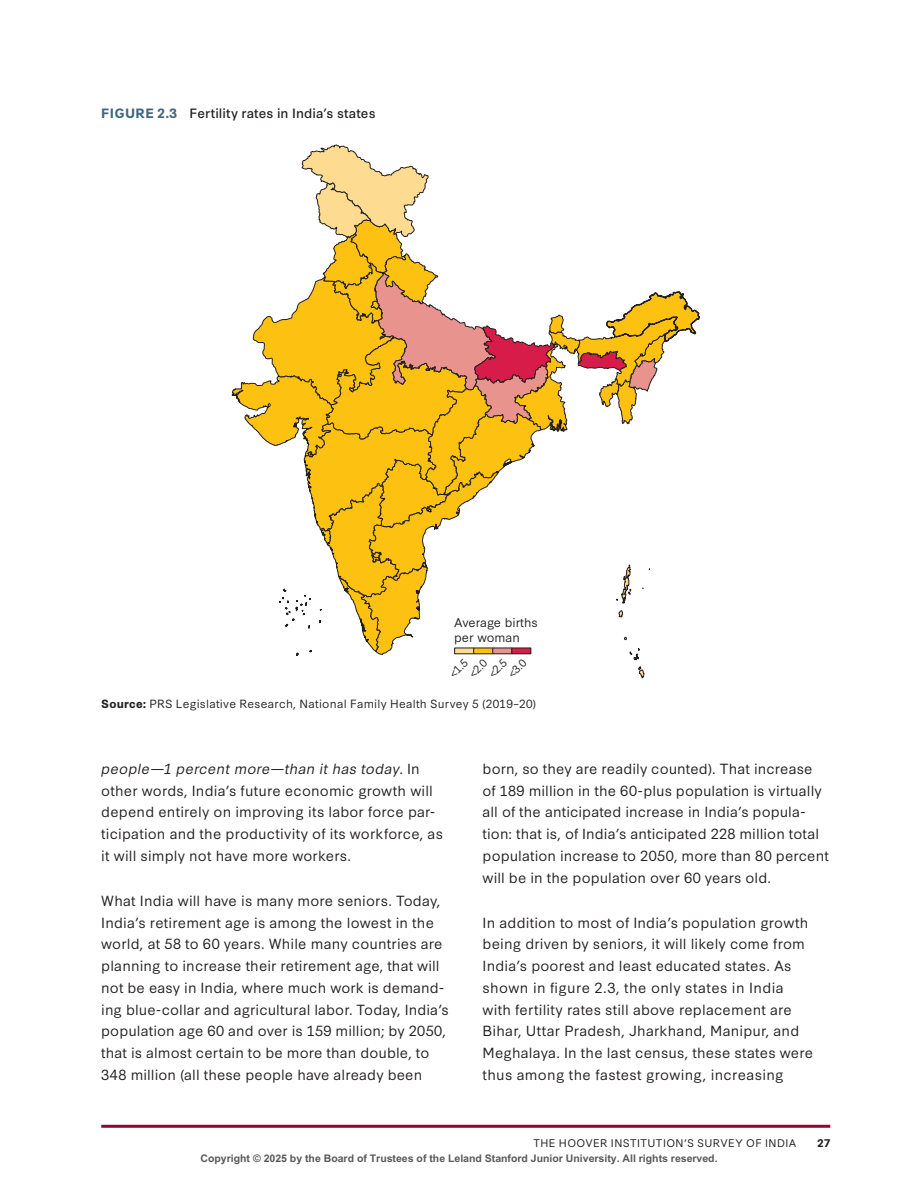
<style>
.page{position:relative;width:918px;height:1188px;background:#fff}
.page>*{position:absolute;margin:0;border:0;box-sizing:border-box;transform-origin:0 0}
.gt{font:13.8px/21.8px "Synthese";letter-spacing:.01em;color:#231f20}
.t1{font:12.75px "Synthese";color:#231f20}
.t2{font:12px/14.4px "Synthese";color:#231f20}
.fig_srch{font:11.25px "Synthese";letter-spacing:.015em;color:#231f20}
.t3{font:700 10.5px "Arial";color:#57585a}
.t4{font:10.5px "Synthese";letter-spacing:.04em;color:#231f20}
.t5{font:700 10.5px "Synthese";color:#231f20}
.s1{font-weight:700;color:#40687e}
.s2{font-weight:700}
.s3{font-style:italic}
.s4{font-style:inherit}
</style>
<div class="page">
<hr style="left:101px;top:1125px;width:729px;height:3px;background:#95062f">
<svg style="left:232px;top:145px;width:468px;height:534px"></svg>
<div style="left:455px;top:648px;width:19px;height:6px;background:#fddb90"></div>
<div style="left:474px;top:648px;width:19px;height:6px;background:#fdc112"></div>
<div style="left:493px;top:648px;width:19px;height:6px;background:#e9938f"></div>
<div style="left:492px;top:648px;width:20px;height:6px;border:1px solid #231f20"></div>
<div style="left:512px;top:648px;width:19px;height:6px;background:#d81c49"></div>
<div style="left:511px;top:648px;width:20px;height:6px;border:1px solid #231f20"></div>
<p class="t1" style="left:101px;top:102px;width:276px"><span class="s1">FIGURE 2.3</span> Fertility rates in India’s states</p>
<p class="t2" style="left:454px;top:615px;width:85px">Average births per woman</p>
<p class="t4" style="left:445px;top:669px;width:22px;rotate:-45deg">&lt;1.5</p>
<p class="t4" style="left:465px;top:669px;width:22px;rotate:-45deg">&lt;2.0</p>
<p class="t4" style="left:484px;top:669px;width:22px;rotate:-45deg">&lt;2.5</p>
<p class="t4" style="left:504px;top:669px;width:22px;rotate:-45deg">&lt;3.0</p>
<p class="fig_srch" style="left:101px;top:694px;width:437px"><span class="s2">Source:</span> PRS Legislative Research, National Family Health Survey 5 (2019–20)</p>
<p class="gt" style="left:101px;top:756px;width:343px"><span class="s3">people—1 -percent more—than it has today</span>. In other words, India’s future economic growth will depend entirely on improving its labor force par&shy;ticipation and the productivity of its workforce, as it will simply not have more workers.</p>
<p class="gt" style="left:101px;top:888px;width:349px">What India will have is many more seniors. Today, India’s retirement age is among the lowest in the world, at 58 to 60 years. While many countries are planning to increase their retirement age, that will not be easy in India, where much work is demand&shy;ing blue-collar and agricultural labor. Today, India’s population age 60 and over is 159 million; by 2050, that is almost certain to be more than double, to 348 million (all these people have already been</p>
<p class="gt" style="left:483px;top:756px;width:348px">born, so they are readily counted). That increase of 189 million in the 60-plus population is virtually all of the anticipated increase in India’s popula&shy;tion: that is, of India’s anticipated 228 million total population increase to 2050, more than 80 -percent will be in the population over 60 years old.</p>
<p class="gt" style="left:483px;top:910px;width:332px">In addition to most of India’s population growth being driven by seniors, it will likely come from India’s poorest and least educated states. As shown in figure 2.3, the only states in India with fertility rates still above replacement are Bihar, Uttar Pradesh, Jharkhand, Manipur, and Meghalaya. In the last census, these states were thus among the fastest growing, increasing</p>
<p class="t4" style="left:533px;top:1135px;width:265px">THE HOOVER INSTITUTION’S SURVEY OF INDIA</p>
<p class="t5" style="left:818px;top:1135px;width:14px">27</p>
<p class="t3" style="left:201px;top:1152px;width:519px">Copyright © 202<span class="s4">5</span> by the Board of Trustees of the Leland Stanford Junior University. All rights reserved.</p>
</div>
